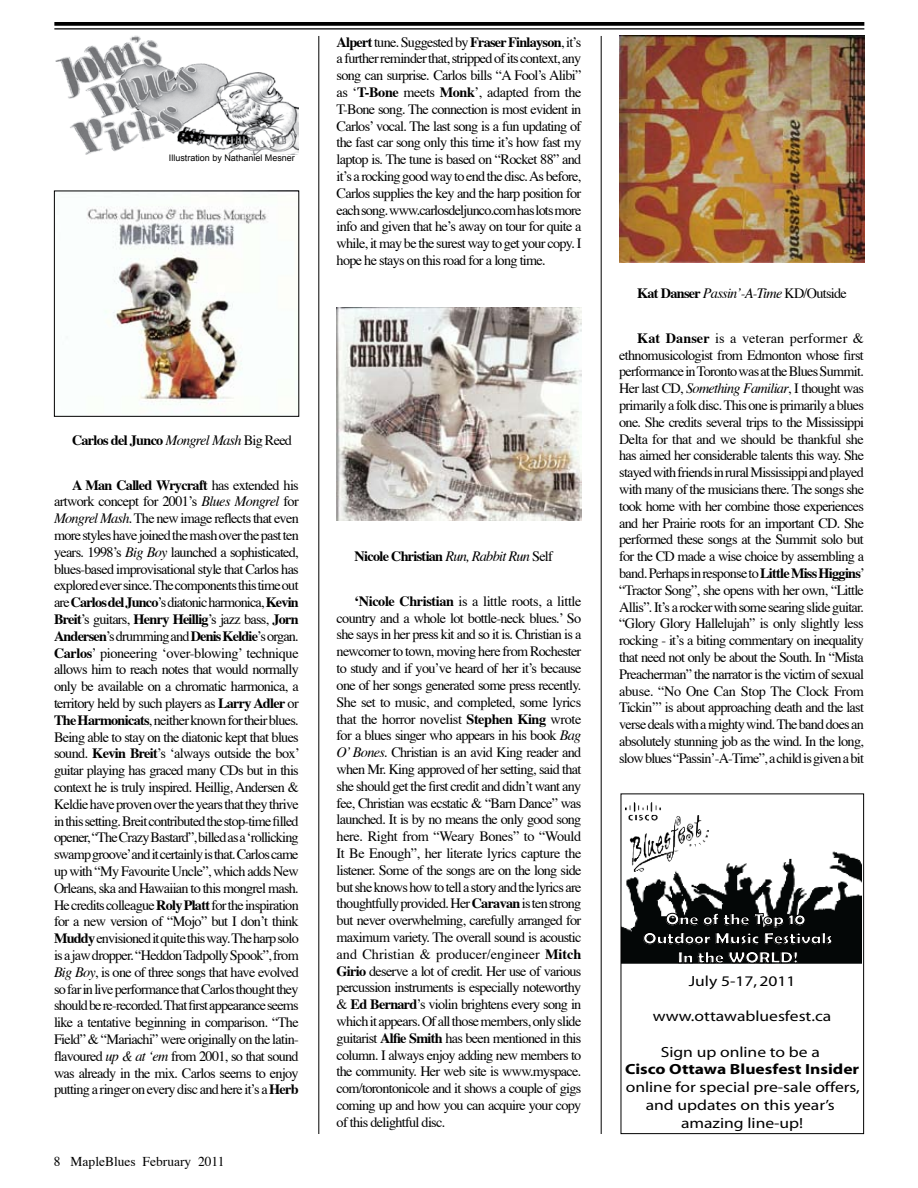
<style>
.page{position:relative;width:918px;height:1188px;background:#fff}
.page>*{position:absolute;margin:0;border:0;box-sizing:border-box;transform-origin:0 0}
.t1{font:700 15.9px/19px "Berlin Sans FB Demi";color:#fff;text-align:center;scale:1.13 1}
.t2{font:14.7px/17.7px "Myriad";color:#000;text-align:center;scale:1.19 1}
.t3{font:700 14.7px "Myriad";color:#000;scale:1.19 1}
.t4{font:14.25px/16.8px "Times";letter-spacing:-.05em;color:#000;text-align:justify}
.t5{font:700 14.25px "Times";letter-spacing:-.05em;color:#000}
.t6{font:italic 14.25px "Times";letter-spacing:-.05em;color:#000}
.t7{font:13.5px "Times";color:#000}
.t8{font:9px "Arial";color:#000}
.s1{font-weight:400;font-style:italic}
.s2{font-weight:400}
.s3{font-weight:700}
.s4{font-style:italic}
.s5{font-weight:700;font-style:normal}
.s6{font-style:normal}
</style>
<div class="page">
<svg style="left:54px;top:22px;width:810px;height:4px;background:#0f0f0f"></svg>
<hr style="left:54px;top:28px;width:810px;height:1px;background:#000">
<hr style="left:318px;top:36px;width:1px;height:1098px;background:#000">
<hr style="left:601px;top:36px;width:1px;height:1098px;background:#000">
<img style="left:55px;top:36px;width:244px;height:119px">
<img style="left:87px;top:206px;width:180px;height:199px">
<div style="left:54px;top:191px;width:245px;height:226px;border:1px solid #000"></div>
<img style="left:337px;top:308px;width:244px;height:212px">
<img style="left:619px;top:36px;width:245px;height:227px">
<img style="left:623px;top:807px;width:238px;height:157px">
<div style="left:643px;top:908px;width:190px;height:56px;background:#040707"></div>
<img style="left:626px;top:802px;width:82px;height:69px">
<div style="left:621px;top:794px;width:243px;height:340px;border:1px solid #000"></div>
<p class="t8" style="left:169px;top:153px;width:128px">Illustration by Nathaniel Mesner</p>
<p class="t5" style="left:72px;top:427px;width:222px">Carlos del Junco <span class="s1">Mongrel Mash</span> <span class="s2">Big Reed</span></p>
<p class="t4" style="left:54px;top:475px;width:247px;text-indent:18px"><span class="s3">A Man Called Wrycraft</span> has extended his artwork concept for 2001’s <span class="s4">Blues Mongrel</span> for <span class="s4">Mongrel Mash</span>. The new image reflects that even more styles have joined the mash over the past ten years. 1998’s <span class="s4">Big Boy</span> launched a sophisticated, blues-based improvisational style that Carlos has explored ever since. The components this time out are <span class="s3">Carlos del Junco</span>’s diatonic harmonica, <span class="s3">Kevin Breit</span>’s guitars, <span class="s3">Henry Heillig</span>’s jazz bass, <span class="s3">Jorn Andersen</span>’s drumming and <span class="s3">Denis Keldie</span>’s organ.<br><span class="s3">Carlos</span>’ pioneering ‘over-blowing’ technique allows him to reach notes that would normally only be available on a chromatic harmonica, a territory held by such players as <span class="s3">Larry Adler</span> or <span class="s3">The Harmonicats</span>, neither known for their blues.<br>Being able to stay on the diatonic kept that blues sound. <span class="s3">Kevin Breit</span>’s ‘always outside the box’ guitar playing has graced many CDs but in this context he is truly inspired. Heillig, Andersen &amp; Keldie have proven over the years that they thrive in this setting. Breit contributed the stop-time filled opener, “The Crazy Bastard”, billed as a ‘rollicking swamp groove’and it certainly is that. Carlos came up with “My Favourite Uncle”, which adds New Orleans, ska and Hawaiian to this mongrel mash.<br>He credits colleague <span class="s3">Roly Platt</span> for the inspiration for a new version of “Mojo” but I don’t think <span class="s3">Muddy</span> envisioned it quite this way. The harp solo is a jaw dropper. “Heddon Tadpolly Spook”, from <span class="s4">Big Boy</span>, is one of three songs that have evolved so far in live performance that Carlos thought they should be re-recorded. That first appearance seems like a tentative beginning in comparison. “The Field” &amp; “Mariachi” were originally on the latin&shy;flavoured <span class="s4">up &amp; at ‘em</span> from 2001, so that sound was already in the mix. Carlos seems to enjoy putting a ringer on every disc and here it’s a <span class="s3">Herb</span></p>
<p class="t7" style="left:54px;top:1149px;width:172px">8 MapleBlues February 2011</p>
<p class="t4" style="left:337px;top:32px;width:246px"><span class="s3">Alpert</span> tune. Suggested by <span class="s3">Fraser Finlayson</span>, it’s a further reminder that, stripped of its context, any song can surprise. Carlos bills “A Fool’s Alibi” as ‘<span class="s3">T-Bone</span> meets <span class="s3">Monk</span>’, adapted from the T-Bone song. The connection is most evident in Carlos’ vocal. The last song is a fun updating of the fast car song only this time it’s how fast my laptop is. The tune is based on “Rocket 88” and it’s a rocking good way to end the disc. As before, Carlos supplies the key and the harp position for each song. www.carlosdeljunco.com has lots more info and given that he’s away on tour for quite a while, it may be the surest way to get your copy. I hope he stays on this road for a long time.</p>
<p class="t5" style="left:355px;top:543px;width:200px">Nicole Christian <span class="s1">Run, Rabbit Run</span> <span class="s2">Self</span></p>
<p class="t4" style="left:337px;top:591px;width:246px;text-indent:18px"><span class="s3">‘Nicole Christian</span> is a little roots, a little country and a whole lot bottle-neck blues.’ So she says in her press kit and so it is. Christian is a newcomer to town, moving here from Rochester to study and if you’ve heard of her it’s because one of her songs generated some press recently.<br>She set to music, and completed, some lyrics that the horror novelist <span class="s3">Stephen King</span> wrote for a blues singer who appears in his book <span class="s4">Bag O’ Bones</span>. Christian is an avid King reader and when Mr. King approved of her setting, said that she should get the first credit and didn’t want any fee, Christian was ecstatic &amp; “Barn Dance” was launched. It is by no means the only good song here. Right from “Weary Bones” to “Would It Be Enough”, her literate lyrics capture the listener. Some of the songs are on the long side but she knows how to tell a story and the lyrics are thoughtfully provided. Her <span class="s3">Caravan</span> is ten strong but never overwhelming, carefully arranged for maximum variety. The overall sound is acoustic and Christian &amp; producer/engineer <span class="s3">Mitch Girio</span> deserve a lot of credit. Her use of various percussion instruments is especially noteworthy &amp; <span class="s3">Ed Bernard</span>’s violin brightens every song in which it appears. Of all those members, only slide guitarist <span class="s3">Alfie Smith</span> has been mentioned in this column. I always enjoy adding new members to the community. Her web site is www.myspace. com/torontonicole and it shows a couple of gigs coming up and how you can acquire your copy of this delightful disc.</p>
<p class="t6" style="left:637px;top:281px;width:211px"><span class="s5">Kat Danser</span> Passin’-A-Time <span class="s6">KD/Outside</span></p>
<p class="t4" style="left:619px;top:328px;width:247px;text-indent:18px"><span class="s3">Kat Danser</span> is a veteran performer &amp; ethnomusicologist from Edmonton whose first performance in Toronto was at the Blues Summit.<br>Her last CD, <span class="s4">Something Familiar</span>, I thought was primarily a folk disc. This one is primarily a blues one. She credits several trips to the Mississippi Delta for that and we should be thankful she has aimed her considerable talents this way. She stayed with friends in rural Mississippi and played with many of the musicians there. The songs she took home with her combine those experiences and her Prairie roots for an important CD. She performed these songs at the Summit solo but for the CD made a wise choice by assembling a band. Perhaps in response to <span class="s3">Little Miss Higgins</span>’ “Tractor Song”, she opens with her own, “Little Allis”. It’s a rocker with some searing slide guitar. “Glory Glory Hallelujah” is only slightly less rocking - it’s a biting commentary on inequality that need not only be about the South. In “Mista Preacherman” the narrator is the victim of sexual abuse. “No One Can Stop The Clock From Tickin’” is about approaching death and the last verse deals with a mighty wind. The band does an absolutely stunning job as the wind. In the long, slow blues “Passin’-A-Time”, a child is given a bit</p>
<p class="t1" style="left:643px;top:909px;width:169px">One of the Top 10<br>Outdoor Music Festivals<br>In the WORLD!</p>
<p class="t2" style="left:689px;top:973px;width:91px">July 5-17, 2011</p>
<p class="t2" style="left:653px;top:1008px;width:151px">www.ottawabluesfest.ca</p>
<p class="t2" style="left:661px;top:1044px;width:135px">Sign up online to be a</p>
<p class="t3" style="left:625px;top:1062px;width:198px">Cisco Ottawa Bluesfest Insider</p>
<p class="t2" style="left:626px;top:1079px;width:198px">online for special pre-sale offers, and updates on this year’s amazing line-up!</p>
</div>
